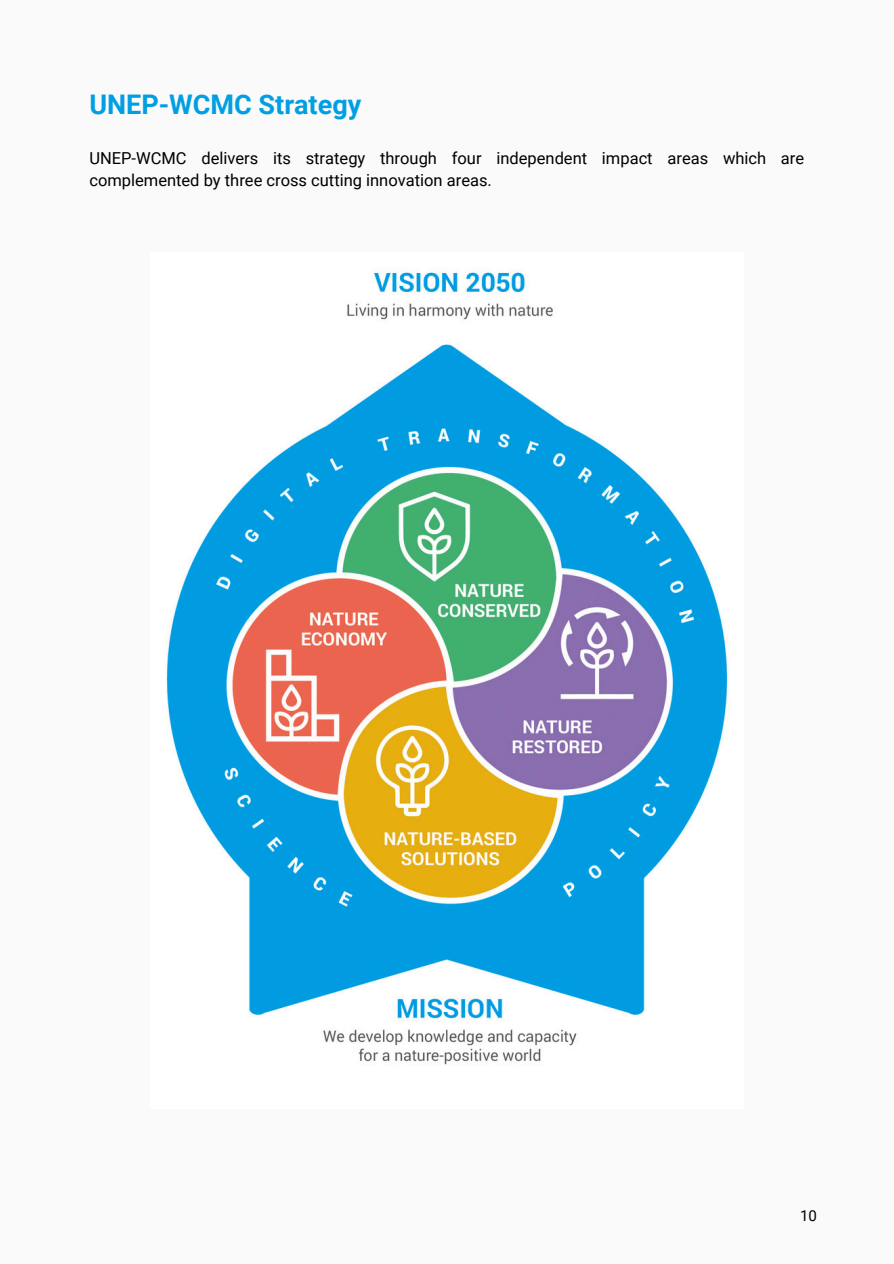
<style>
.page{position:relative;width:894px;height:1264px;background:#fff}
.page>*{position:absolute;margin:0;border:0;box-sizing:border-box;transform-origin:0 0}
.t1{font:700 27px "Roboto";color:#009fe3}
.t2{font:16.5px/22.5px "Roboto";color:#000}
.t3{font:15px "Roboto";color:#000}
</style>
<div class="page">
<div style="left:0;top:0;width:893px;height:1263px;background:#fafafa"></div>
<img style="left:166px;top:272px;width:562px;height:793px">
<p class="t1" style="left:89px;top:89px;width:273px">UNEP-WCMC Strategy</p>
<p class="t2" style="left:89px;top:147px;width:716px">UNEP-WCMC delivers its strategy through four independent impact areas which are complemented by three cross cutting innovation areas.</p>
<p class="t3" style="left:799px;top:1207px;width:18px">10</p>
</div>
